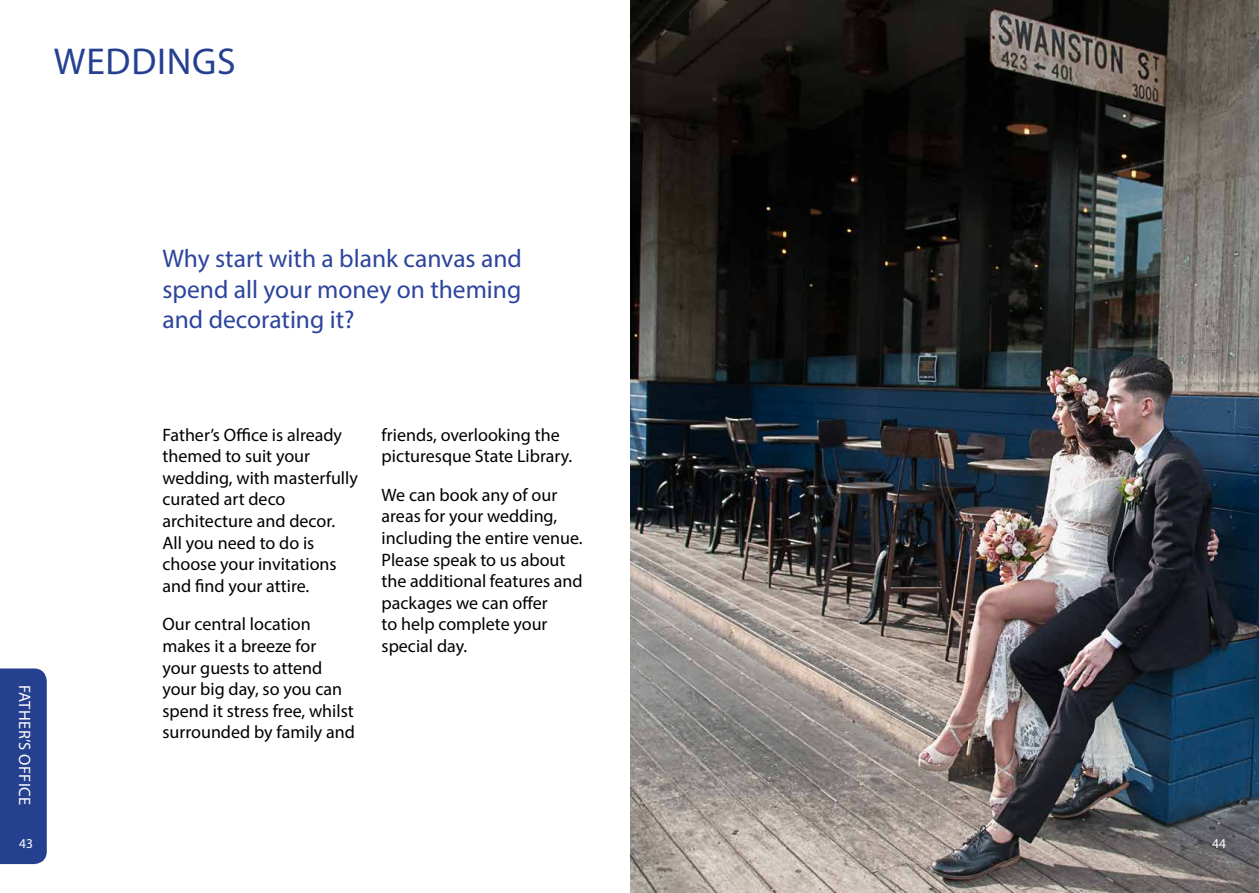
<style>
.page{position:relative;width:1259px;height:893px;background:#fff}
.page>*{position:absolute;margin:0;border:0;box-sizing:border-box;transform-origin:0 0}
.t1{font:37.5px "Myriad Pro";letter-spacing:.02em;color:#25408f}
.t2{font:25.5px/30.6px "Myriad Pro";color:#2d449c;text-align:justify}
.t3{font:18px/21.6px "Myriad Pro";color:#000}
.t4{font:16.5px "Myriad Pro";letter-spacing:.02em;color:#fff}
.t5{font:13.5px "Myriad Pro";color:#fff}
</style>
<div class="page">
<div style="left:0;top:668px;width:47px;height:196px;background:#25408f"></div>
<img style="left:630px;top:0;width:629px;height:893px">
<h1 class="t1" style="left:54px;top:38px;width:183px">WEDDINGS</h1>
<p class="t4" style="left:35px;top:685px;width:121px;rotate:90deg">FATHER’S OFFICE</p>
<p class="t5" style="left:19px;top:835px;width:15px">43</p>
<h2 class="t2" style="left:162px;top:243px;width:361px">Why start with a blank canvas and spend all your money on theming and decorating it?</h2>
<p class="t3" style="left:162px;top:423px;width:197px">Father’s Office is already themed to suit your wedding, with masterfully curated art deco architecture and decor.<br>All you need to do is choose your invitations and find your attire.</p>
<p class="t3" style="left:162px;top:613px;width:194px">Our central location makes it a breeze for<br>your guests to attend your big day, so you can spend it stress free, whilst surrounded by family and</p>
<p class="t3" style="left:381px;top:423px;width:192px">friends, overlooking the picturesque State Library.</p>
<p class="t3" style="left:381px;top:484px;width:203px">We can book any of our areas for your wedding, including the entire venue.<br>Please speak to us about the additional features and packages we can offer<br>to help complete your special day.</p>
<p class="t5" style="left:1212px;top:835px;width:15px">44</p>
</div>
